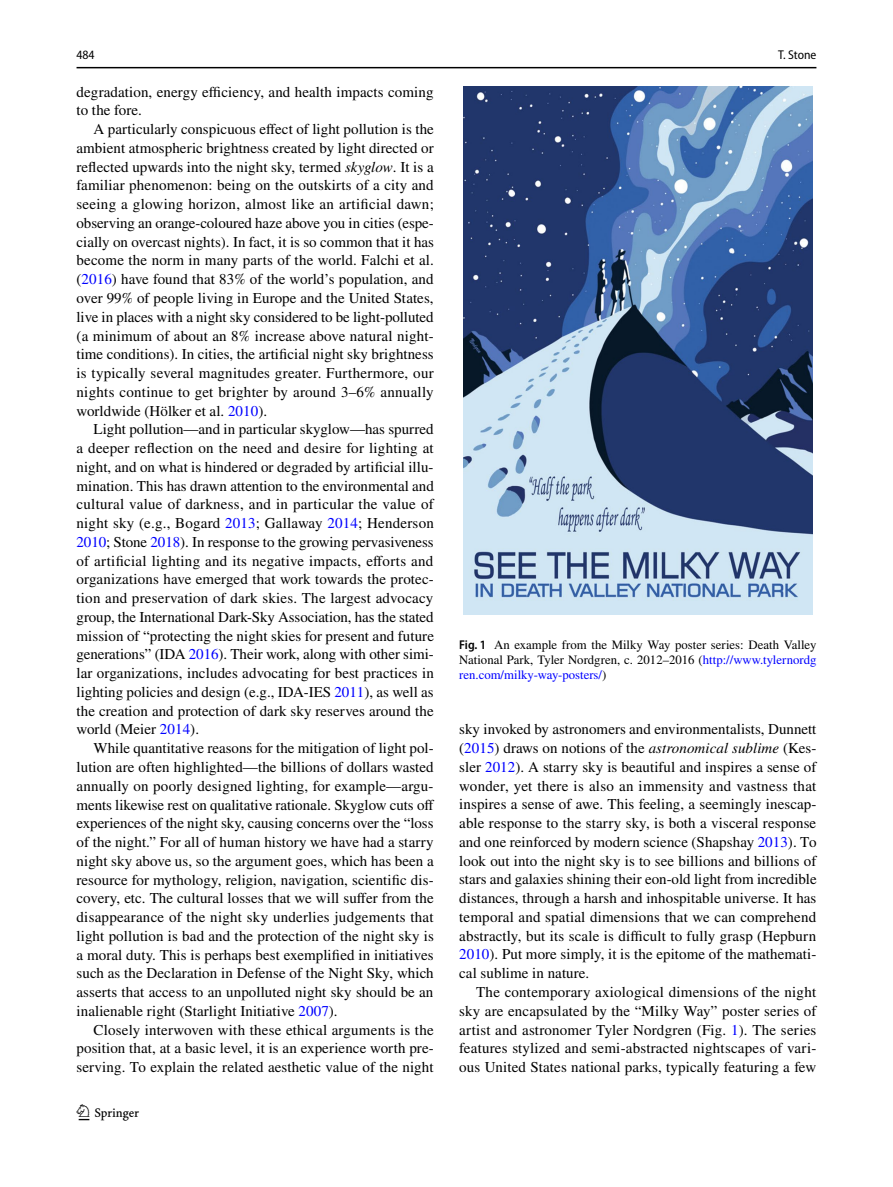
<style>
.page{position:relative;width:893px;height:1187px;background:#fff}
.page>*{position:absolute;margin:0;border:0;box-sizing:border-box;transform-origin:0 0}
.t1{font:22.5px "Springnew";color:#000}
.t2{font:15px/18.8px "STIX";letter-spacing:.005em;color:#000;text-align:justify}
.t3{font:12.75px/15px "STIX";color:#000;text-align:justify}
.t4{font:semi-condensed 12.75px "Myriad Pro";color:#000}
.s1{font-style:italic}
.s2{color:#00f}
.s3{font-family:"Myriad Pro";font-weight:600;font-stretch:semi-condensed}
</style>
<div class="page">
<hr style="left:77px;top:67px;width:739px;height:1px;background:#000">
<div style="left:459px;top:87px;width:357px;height:527px;background:linear-gradient(to bottom,#fff,#fff)"></div>
<img style="left:463px;top:87px;width:349px;height:527px">
<p class="t4" style="left:77px;top:48px;width:20px">484</p>
<p class="t4" style="left:778px;top:48px;width:40px">T. Stone</p>
<p class="t2" style="left:77px;top:83px;width:359px">degradation, energy efficiency, and health impacts coming to the fore.</p>
<p class="t2" style="left:77px;top:121px;width:359px;text-indent:17px">A particularly conspicuous effect of light pollution is the ambient atmospheric brightness created by light directed or reflected upwards into the night sky, termed <span class="s1">skyglow</span>. It is a familiar phenomenon: being on the outskirts of a city and seeing a glowing horizon, almost like an artificial dawn; observing an orange-coloured haze above you in cities (espe&shy;cially on overcast nights). In fact, it is so common that it has become the norm in many parts of the world. Falchi et al. (<span class="s2">2016</span>) have found that 83% of the world’s population, and over 99% of people living in Europe and the United States, live in places with a night sky considered to be light-polluted (a minimum of about an 8% increase above natural night&shy;time conditions). In cities, the artificial night sky brightness is typically several magnitudes greater. Furthermore, our nights continue to get brighter by around 3–6% annually worldwide (Hölker et al. <span class="s2">2010</span>).</p>
<p class="t2" style="left:77px;top:421px;width:359px;text-indent:17px">Light pollution—and in particular skyglow—has spurred a deeper reflection on the need and desire for lighting at night, and on what is hindered or degraded by artificial illu&shy;mination. This has drawn attention to the environmental and cultural value of darkness, and in particular the value of night sky (e.g., Bogard <span class="s2">2013</span>; Gallaway <span class="s2">2014</span>; Henderson <span class="s2">2010</span>; Stone <span class="s2">2018</span>). In response to the growing pervasiveness of artificial lighting and its negative impacts, efforts and organizations have emerged that work towards the protec&shy;tion and preservation of dark skies. The largest advocacy group, the International Dark-Sky Association, has the stated mission of “protecting the night skies for present and future generations” (IDA <span class="s2">2016</span>). Their work, along with other simi&shy;lar organizations, includes advocating for best practices in lighting policies and design (e.g., IDA-IES <span class="s2">2011</span>), as well as the creation and protection of dark sky reserves around the world (Meier <span class="s2">2014</span>).</p>
<p class="t2" style="left:77px;top:739px;width:359px;text-indent:17px">While quantitative reasons for the mitigation of light pol&shy;lution are often highlighted—the billions of dollars wasted annually on poorly designed lighting, for example—argu&shy;ments likewise rest on qualitative rationale. Skyglow cuts off experiences of the night sky, causing concerns over the “loss of the night.” For all of human history we have had a starry night sky above us, so the argument goes, which has been a resource for mythology, religion, navigation, scientific dis&shy;covery, etc. The cultural losses that we will suffer from the disappearance of the night sky underlies judgements that light pollution is bad and the protection of the night sky is a moral duty. This is perhaps best exemplified in initiatives such as the Declaration in Defense of the Night Sky, which asserts that access to an unpolluted night sky should be an inalienable right (Starlight Initiative <span class="s2">2007</span>).</p>
<p class="t2" style="left:77px;top:1021px;width:359px;text-indent:17px">Closely interwoven with these ethical arguments is the position that, at a basic level, it is an experience worth pre&shy;serving. To explain the related aesthetic value of the night</p>
<h1 class="t1" style="left:79px;top:1104px;width:62px">1 3</h1>
<p class="t3" style="left:459px;top:638px;width:359px"><span class="s3">Fig. 1</span> An example from the Milky Way poster series: Death Valley National Park, Tyler Nordgren, c. 2012–2016 (<span class="s2">http://www.tylernordg ren.com/milky-way-posters/</span>)</p>
<p class="t2" style="left:459px;top:721px;width:359px">sky invoked by astronomers and environmentalists, Dunnett (<span class="s2">2015</span>) draws on notions of the <span class="s1">astronomical sublime</span> (Kes&shy;sler <span class="s2">2012</span>). A starry sky is beautiful and inspires a sense of wonder, yet there is also an immensity and vastness that inspires a sense of awe. This feeling, a seemingly inescap&shy;able response to the starry sky, is both a visceral response and one reinforced by modern science (Shapshay <span class="s2">2013</span>). To look out into the night sky is to see billions and billions of stars and galaxies shining their eon-old light from incredible distances, through a harsh and inhospitable universe. It has temporal and spatial dimensions that we can comprehend abstractly, but its scale is difficult to fully grasp (Hepburn <span class="s2">2010</span>). Put more simply, it is the epitome of the mathemati&shy;cal sublime in nature.</p>
<p class="t2" style="left:459px;top:983px;width:359px;text-indent:17px">The contemporary axiological dimensions of the night sky are encapsulated by the “Milky Way” poster series of artist and astronomer Tyler Nordgren (Fig. <span class="s2">1</span>). The series features stylized and semi-abstracted nightscapes of vari&shy;ous United States national parks, typically featuring a few</p>
</div>
